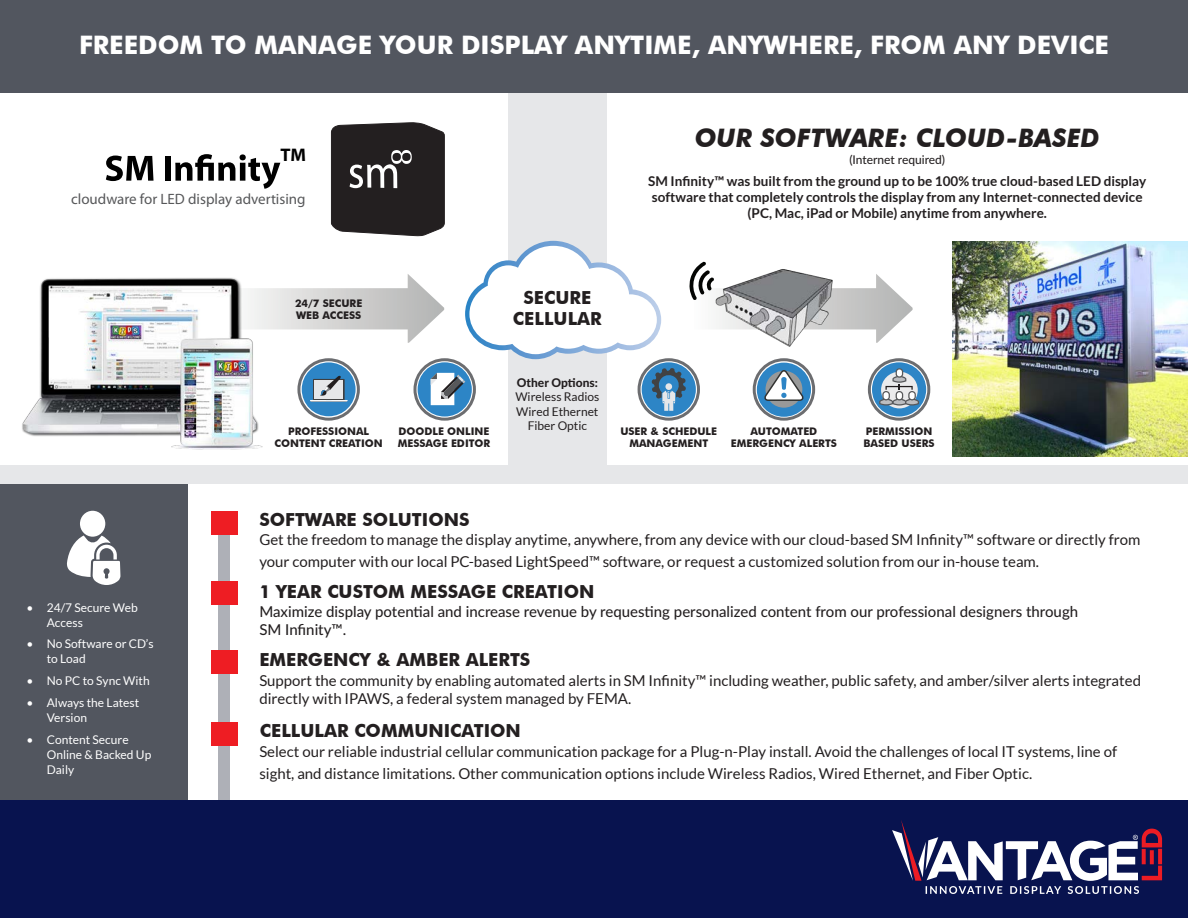
<style>
.page{position:relative;width:1188px;height:918px;background:#fff}
.page>*{position:absolute;margin:0;border:0;box-sizing:border-box;transform-origin:0 0}
.t1{font:700 25.5px "Futura BT";color:#fff}
.t2{font:italic 700 25.5px "Futura BT";color:#231f20}
.t3{font:700 18.3px "Myriad Web Pro";color:#000}
.t4{font:700 18px/21px "Futura BT";color:#231f20;text-align:center}
.t5{font:15px/21.6px "Lato";color:#231f20}
.t6{font:500 15px/18px "Lato";color:#231f20}
.t7{font:15px "Myriad Pro";color:#57585a}
.t8{font:700 13.5px/16.2px "Lato";color:#231f20;text-align:center}
.t9{font:12px/15px "Lato";color:#fff}
.t10{font:12px/14.4px "Lato";color:#231f20;text-align:center}
.t11{font:500 12px "Lato";color:#231f20}
.t12{font:800 12px "Lato";color:#231f20}
.t13{font:700 10.5px/12px "Futura BT";color:#231f20}
</style>
<div class="page">
<div style="left:508px;top:93px;width:99px;height:372px;background:#e6e7e9"></div>
<div style="left:0;top:484px;width:188px;height:316px;background:#52565f"></div>
<img style="left:952px;top:241px;width:236px;height:215px">
<div style="left:0;top:465px;width:1188px;height:19px;background:#e6e7e9"></div>
<div style="left:219px;top:513px;width:11px;height:405px;background:#aeb0b7"></div>
<div style="left:211px;top:511px;width:27px;height:24px;background:#ee1d23"></div>
<div style="left:211px;top:581px;width:27px;height:24px;background:#ee1d23"></div>
<div style="left:211px;top:650px;width:27px;height:24px;background:#ee1d23"></div>
<div style="left:211px;top:722px;width:27px;height:24px;background:#ee1d23"></div>
<svg style="left:264px;top:274px;width:180px;height:69px"></svg>
<div style="left:0;top:800px;width:1188px;height:118px;background:#08134f"></div>
<div style="left:0;top:0;width:1188px;height:93px;background:#52565f"></div>
<svg style="left:331px;top:123px;width:114px;height:113px;background:#353233"></svg>
<svg style="left:106px;top:156px;width:48px;height:25px"></svg>
<div style="left:165px;top:156px;width:6px;height:25px;background:#000"></div>
<svg style="left:175px;top:154px;width:105px;height:35px"></svg>
<div style="left:757px;top:363px;width:54px;height:54px;background:#2d85c6;border-radius:50%"></div>
<div style="left:753px;top:358px;width:62px;height:63px;border:3px solid #6c6d70;border-radius:50%"></div>
<div style="left:766px;top:371px;width:36px;height:37px;background:#989999;border-radius:50%"></div>
<svg style="left:764px;top:370px;width:40px;height:32px"></svg>
<div style="left:302px;top:362px;width:54px;height:54px;background:#2d85c6;border-radius:50%"></div>
<svg style="left:310px;top:375px;width:38px;height:27px"></svg>
<div style="left:297px;top:358px;width:63px;height:63px;border:3px solid #6c6d70;border-radius:50%"></div>
<div style="left:413px;top:358px;width:63px;height:63px;border:3px solid #6c6d70;border-radius:50%"></div>
<div style="left:418px;top:362px;width:54px;height:55px;background:#2d85c6;border-radius:50%"></div>
<svg style="left:431px;top:373px;width:34px;height:32px"></svg>
<div style="left:872px;top:362px;width:54px;height:55px;background:#2d85c6;border-radius:50%"></div>
<div style="left:868px;top:358px;width:62px;height:63px;border:3px solid #6c6d70;border-radius:50%"></div>
<div style="left:881px;top:372px;width:37px;height:36px;background:#ebebec;border-radius:50%"></div>
<svg style="left:879px;top:368px;width:40px;height:38px"></svg>
<div style="left:642px;top:362px;width:54px;height:55px;background:#2d85c6;border-radius:50%"></div>
<div style="left:638px;top:358px;width:62px;height:63px;border:3px solid #6c6d70;border-radius:50%"></div>
<svg style="left:652px;top:368px;width:34px;height:43px"></svg>
<svg style="left:689px;top:274px;width:224px;height:69px"></svg>
<img style="left:465px;top:241px;width:196px;height:118px">
<svg style="left:469px;top:246px;width:188px;height:108px"></svg>
<div style="left:80px;top:511px;width:25px;height:26px;background:#fff;border-radius:50%"></div>
<svg style="left:67px;top:535px;width:54px;height:50px"></svg>
<img style="left:691px;top:261px;width:142px;height:86px">
<svg style="left:892px;top:820px;width:270px;height:74px"></svg>
<img style="left:22px;top:277px;width:242px;height:173px">
<h1 class="t1" style="left:79px;top:29px;width:1031px">FREEDOM TO MANAGE YOUR DISPLAY ANYTIME, ANYWHERE, FROM ANY DEVICE</h1>
<p class="t3" style="left:280px;top:145px;width:27px">TM</p>
<p class="t7" style="left:71px;top:190px;width:236px">cloudware for LED display advertising</p>
<h1 class="t2" style="left:695px;top:122px;width:407px">OUR SOFTWARE: CLOUD-BASED</h1>
<p class="t8" style="left:648px;top:173px;width:500px">SM Infinity™ was built from the ground up to be 100% true cloud-based LED display software that completely controls the display from any Internet-connected device (PC, Mac, iPad or Mobile) anytime from anywhere.</p>
<p class="t11" style="left:849px;top:151px;width:97px">(Internet required)</p>
<p class="t13" style="left:295px;top:297px;width:69px;line-height:12.6px">24/7 SECURE<br>WEB ACCESS</p>
<p class="t4" style="left:513px;top:287px;width:90px">SECURE<br>CELLULAR</p>
<p class="t13" style="left:275px;top:425px;width:110px;text-align:center">PROFESSIONAL<br>CONTENT CREATION</p>
<p class="t12" style="left:517px;top:374px;width:83px">Other Options:</p>
<p class="t10" style="left:515px;top:390px;width:85px">Wireless Radios<br>Wired Ethernet<br>Fiber Optic</p>
<p class="t13" style="left:398px;top:425px;width:94px">DOODLE ONLINE<br>MESSAGE EDITOR</p>
<p class="t13" style="left:620px;top:425px;width:98px;text-align:center">USER &amp; SCHEDULE<br>MANAGEMENT</p>
<p class="t13" style="left:731px;top:425px;width:108px;text-align:center">AUTOMATED<br>EMERGENCY ALERTS</p>
<p class="t13" style="left:864px;top:425px;width:73px">PERMISSION<br>BASED USERS</p>
<p class="t9" style="left:47px;top:600px;width:93px;text-indent:-20px">• 24/7 Secure Web<br>Access</p>
<p class="t9" style="left:47px;top:636px;width:108px;text-indent:-20px">• No Software or CD’s to Load</p>
<p class="t9" style="left:27px;top:673px;width:125px">• No PC to Sync With</p>
<p class="t9" style="left:47px;top:695px;width:94px;text-indent:-20px">• Always the Latest<br>Version</p>
<p class="t9" style="left:47px;top:732px;width:106px;text-indent:-20px">• Content Secure<br>Online &amp; Backed Up<br>Daily</p>
<p class="t4" style="left:259px;top:509px;width:212px">SOFTWARE SOLUTIONS</p>
<p class="t5" style="left:259px;top:529px;width:883px">Get the freedom to manage the display anytime, anywhere, from any device with our cloud-based SM Infinity™ software or directly from your computer with our local PC-based LightSpeed™ software, or request a customized solution from our in-house team.</p>
<p class="t6" style="left:259px;top:602px;width:820px">Maximize display potential and increase revenue by requesting personalized content from our professional designers through<br>SM Infinity™.</p>
<p class="t5" style="left:259px;top:671px;width:883px;line-height:18px">Support the community by enabling automated alerts in SM Infinity™ including weather, public safety, and amber/silver alerts integrated directly with IPAWS, a federal system managed by FEMA.</p>
<p class="t5" style="left:259px;top:741px;width:859px">Select our reliable industrial cellular communication package for a Plug-n-Play install. Avoid the challenges of local IT systems, line of sight, and distance limitations. Other communication options include Wireless Radios, Wired Ethernet, and Fiber Optic.</p>
<p class="t4" style="left:259px;top:581px;width:337px">1 YEAR CUSTOM MESSAGE CREATION</p>
<p class="t4" style="left:259px;top:649px;width:273px">EMERGENCY &amp; AMBER ALERTS</p>
<p class="t4" style="left:260px;top:720px;width:263px">CELLULAR COMMUNICATION</p>
</div>
